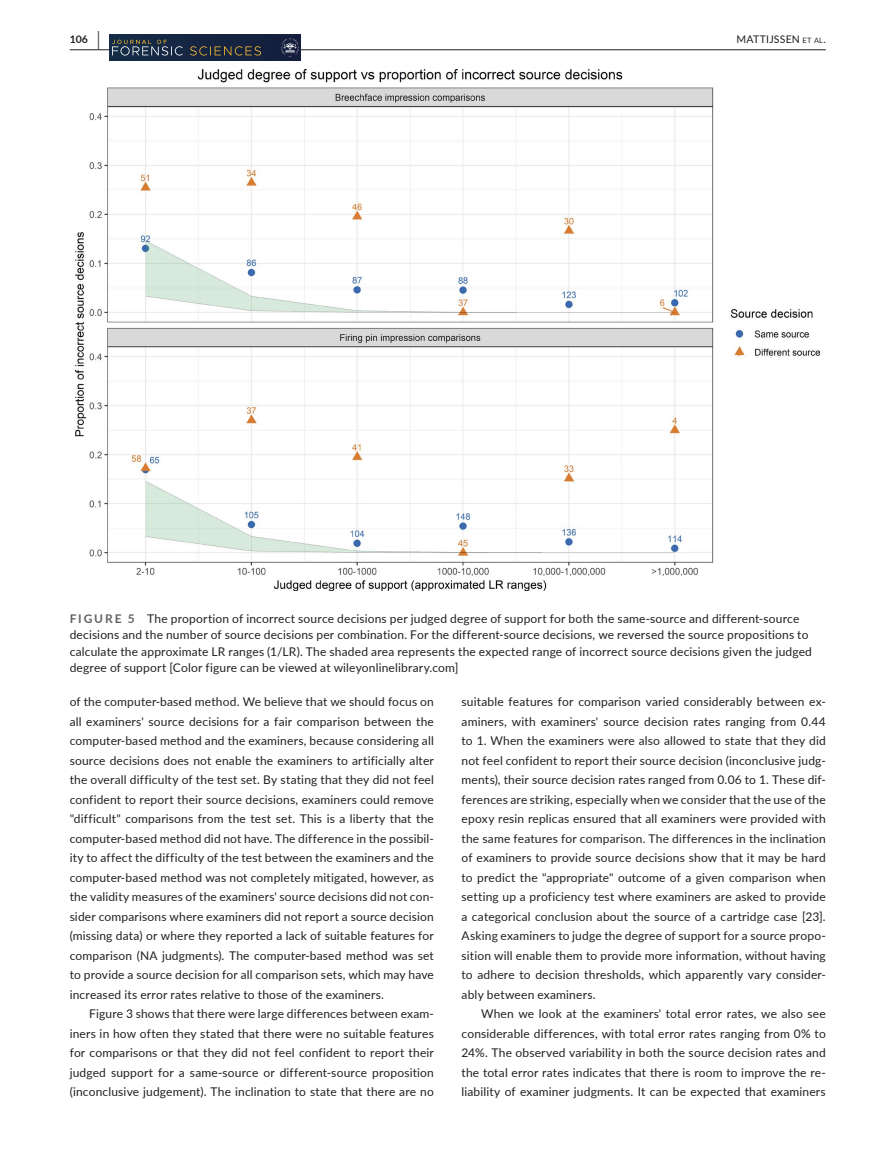
<style>
.page{position:relative;width:893px;height:1174px;background:#fff}
.page>*{position:absolute;margin:0;border:0;box-sizing:border-box;transform-origin:0 0}
.t1{font:12px/19.5px "Lato";letter-spacing:.015em;color:#231f20;text-align:justify}
.t2{font:10.5px "Lato";letter-spacing:.02em;color:#231f20}
.t3{font:700 10.5px "Lato";color:#231f20}
.s1{font-size:19.5px}
.s2{font-size:7.35px}
.s3{font-weight:700;color:#636366}
</style>
<div class="page">
<hr style="left:70px;top:49px;width:756px;height:1px;background:#231f20">
<div style="left:109px;top:35px;width:192px;height:30px;background:linear-gradient(to right,#fff,#fff)"></div>
<img style="left:109px;top:35px;width:192px;height:25px">
<svg style="left:190px;top:46px;width:71px;height:10px"></svg>
<svg style="left:112px;top:40px;width:71px;height:16px"></svg>
<img style="left:281px;top:39px;width:17px;height:17px">
<img style="left:76px;top:69px;width:744px;height:521px">
<p class="t3" style="left:70px;top:31px;width:31px">106 <span class="s1">|</span></p>
<p class="t2" style="left:736px;top:32px;width:91px">MATTIJSSEN <span class="s2">et al</span>.</p>
<p class="t1" style="left:70px;top:609px;width:744px;line-height:16.5px;text-align:left"><span class="s3">FIGURE 5</span> The proportion of incorrect source decisions per judged degree of support for both the same-source and different-source decisions and the number of source decisions per combination. For the different-source decisions, we reversed the source propositions to calculate the approximate LR ranges (1/LR). The shaded area represents the expected range of incorrect source decisions given the judged degree of support [Color figure can be viewed at wileyonlinelibrary.com]</p>
<p class="t1" style="left:70px;top:691px;width:366px">of the computer-based method. We believe that we should focus on all examiners' source decisions for a fair comparison between the computer-based method and the examiners, because considering all source decisions does not enable the examiners to artificially alter the overall difficulty of the test set. By stating that they did not feel confident to report their source decisions, examiners could remove "difficult" comparisons from the test set. This is a liberty that the computer-based method did not have. The difference in the possibil&shy;ity to affect the difficulty of the test between the examiners and the computer-based method was not completely mitigated, however, as the validity measures of the examiners' source decisions did not con&shy;sider comparisons where examiners did not report a source decision (missing data) or where they reported a lack of suitable features for comparison (NA judgments). The computer-based method was set to provide a source decision for all comparison sets, which may have increased its error rates relative to those of the examiners.</p>
<p class="t1" style="left:70px;top:1003px;width:366px;text-indent:20px">Figure 3 shows that there were large differences between exam&shy;iners in how often they stated that there were no suitable features for comparisons or that they did not feel confident to report their judged support for a same-source or different-source proposition (inconclusive judgement). The inclination to state that there are no</p>
<p class="t1" style="left:462px;top:691px;width:366px">suitable features for comparison varied considerably between ex&shy;aminers, with examiners' source decision rates ranging from 0.44 to 1. When the examiners were also allowed to state that they did not feel confident to report their source decision (inconclusive judg&shy;ments), their source decision rates ranged from 0.06 to 1. These dif&shy;ferences are striking, especially when we consider that the use of the epoxy resin replicas ensured that all examiners were provided with the same features for comparison. The differences in the inclination of examiners to provide source decisions show that it may be hard to predict the "appropriate" outcome of a given comparison when setting up a proficiency test where examiners are asked to provide a categorical conclusion about the source of a cartridge case [23].<br>Asking examiners to judge the degree of support for a source propo&shy;sition will enable them to provide more information, without having to adhere to decision thresholds, which apparently vary consider&shy;ably between examiners.</p>
<p class="t1" style="left:462px;top:1003px;width:366px;text-indent:20px">When we look at the examiners' total error rates, we also see considerable differences, with total error rates ranging from 0% to 24%. The observed variability in both the source decision rates and the total error rates indicates that there is room to improve the re&shy;liability of examiner judgments. It can be expected that examiners</p>
</div>
